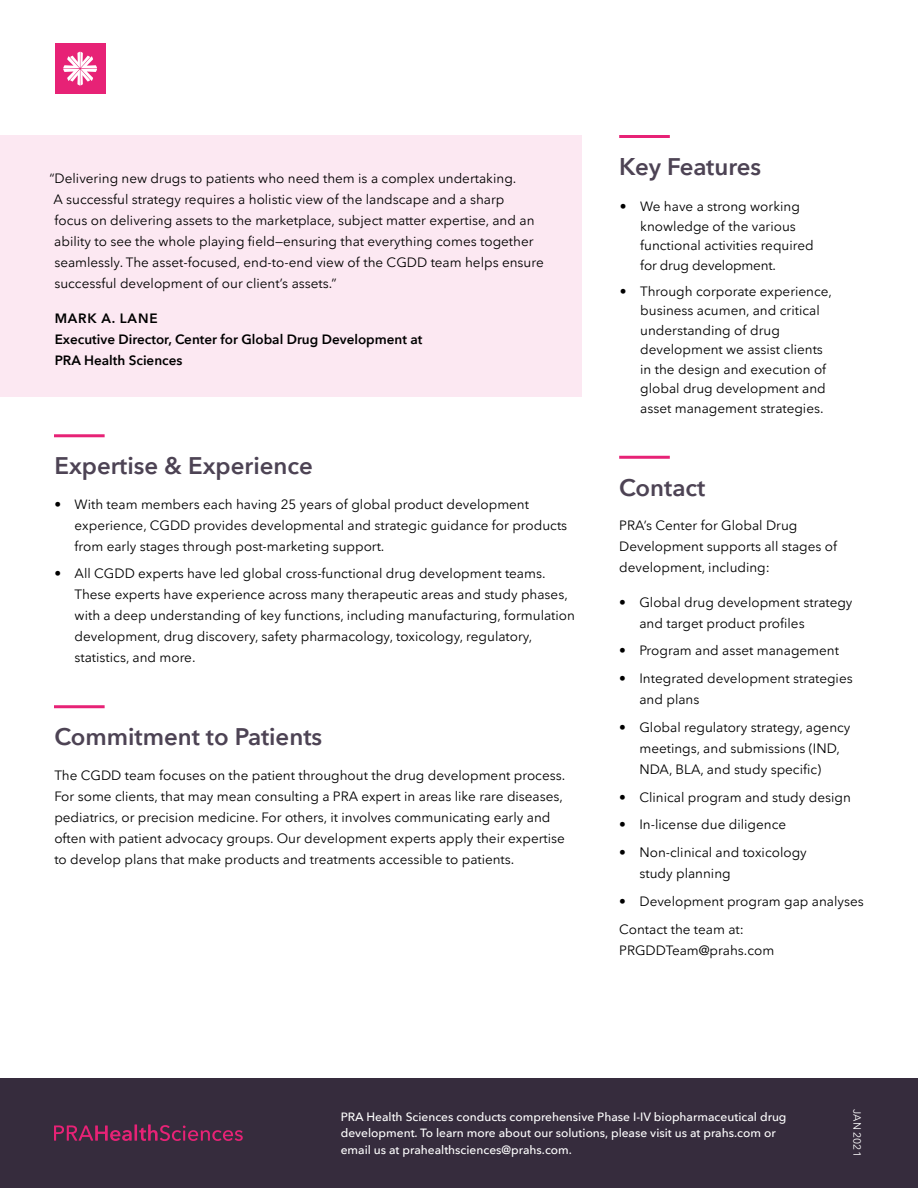
<style>
.page{position:relative;width:918px;height:1188px;background:#fff}
.page>*{position:absolute;margin:0;border:0;box-sizing:border-box;transform-origin:0 0}
.t1{font:600 24px "PRA Sans";color:#4d4354}
.t2{font:13.5px/21px "PRA Sans";color:#000}
.t3{font:600 13.5px/21px "PRA Sans";color:#000}
.t4{font:500 12px/16.5px "PRA Sans";color:#fff}
.t5{font:10.5px "PRA Sans";color:#fff}
</style>
<div class="page">
<div style="left:0;top:1078px;width:918px;height:110px;background:#362c3d"></div>
<svg style="left:54px;top:1125px;width:78px;height:16px"></svg>
<hr style="left:134px;top:1124px;width:3px;height:17px;background:#e72276">
<svg style="left:139px;top:1124px;width:104px;height:17px"></svg>
<div style="left:55px;top:43px;width:50px;height:51px;background:#e72276"></div>
<svg style="left:63px;top:52px;width:34px;height:34px"></svg>
<div style="left:0;top:135px;width:581px;height:262px;background:#fce8f2"></div>
<hr style="left:54px;top:434px;width:51px;height:3px;background:#e72276">
<hr style="left:54px;top:705px;width:51px;height:3px;background:#e72276">
<hr style="left:619px;top:456px;width:51px;height:3px;background:#e72276">
<hr style="left:619px;top:135px;width:51px;height:3px;background:#e72276">
<p class="t2" style="left:54px;top:168px;width:492px;text-indent:-4px">“Delivering new drugs to patients who need them is a complex undertaking.<br>A successful strategy requires a holistic view of the landscape and a sharp<br>focus on delivering assets to the marketplace, subject matter expertise, and an ability to see the whole playing field—ensuring that everything comes together seamlessly. The asset-focused, end-to-end view of the CGDD team helps ensure successful development of our client’s assets.”</p>
<p class="t3" style="left:55px;top:308px;width:369px">MARK A. LANE<br>Executive Director, Center for Global Drug Development at<br>PRA Health Sciences</p>
<h1 class="t1" style="left:54px;top:451px;width:260px">Expertise &amp; Experience</h1>
<p class="t2" style="left:75px;top:493px;width:494px;text-indent:-20px">• With team members each having 25 years of global product development experience, CGDD provides developmental and strategic guidance for products from early stages through post-marketing support.</p>
<p class="t2" style="left:75px;top:563px;width:502px;text-indent:-20px">• All CGDD experts have led global cross-functional drug development teams.<br>These experts have experience across many therapeutic areas and study phases, with a deep understanding of key functions, including manufacturing, formulation development, drug discovery, safety pharmacology, toxicology, regulatory, statistics, and more.</p>
<h1 class="t1" style="left:54px;top:722px;width:269px">Commitment to Patients</h1>
<p class="t2" style="left:54px;top:764px;width:512px">The CGDD team focuses on the patient throughout the drug development process.<br>For some clients, that may mean consulting a PRA expert in areas like rare diseases, pediatrics, or precision medicine. For others, it involves communicating early and often with patient advocacy groups. Our development experts apply their expertise to develop plans that make products and treatments accessible to patients.</p>
<h1 class="t1" style="left:619px;top:152px;width:143px">Key Features</h1>
<p class="t2" style="left:640px;top:197px;width:175px;line-height:19.5px;text-indent:-20px">• We have a strong working knowledge of the various functional activities required for drug development.</p>
<p class="t2" style="left:640px;top:281px;width:193px;line-height:19.5px;text-indent:-20px">• Through corporate experience, business acumen, and critical understanding of drug development we assist clients in the design and execution of global drug development and asset management strategies.</p>
<h1 class="t1" style="left:619px;top:473px;width:88px">Contact</h1>
<p class="t2" style="left:619px;top:515px;width:219px">PRA’s Center for Global Drug<br>Development supports all stages of development, including:</p>
<p class="t2" style="left:639px;top:591px;width:215px;text-indent:-20px">• Global drug development strategy and target product profiles</p>
<p class="t2" style="left:619px;top:640px;width:221px">• Program and asset management</p>
<p class="t2" style="left:639px;top:668px;width:215px;text-indent:-20px">• Integrated development strategies and plans</p>
<p class="t2" style="left:639px;top:717px;width:213px;text-indent:-20px">• Global regulatory strategy, agency meetings, and submissions (IND,<br>NDA, BLA, and study specific)</p>
<p class="t2" style="left:619px;top:786px;width:233px">• Clinical program and study design</p>
<p class="t2" style="left:619px;top:814px;width:168px">• In-license due diligence</p>
<p class="t2" style="left:639px;top:842px;width:169px;text-indent:-20px">• Non-clinical and toxicology study planning</p>
<p class="t2" style="left:619px;top:887px;width:246px;line-height:27.8px">• Development program gap analyses<br>Contact the team at:</p>
<p class="t2" style="left:619px;top:939px;width:157px">PRGDDTeam@prahs.com</p>
<p class="t4" style="left:341px;top:1108px;width:447px">PRA Health Sciences conducts comprehensive Phase I-IV biopharmaceutical drug development. To learn more about our solutions, please visit us at prahs.com or email us at prahealthsciences@prahs.com.</p>
<p class="t5" style="left:863px;top:1109px;width:49px;rotate:90deg">JAN 2021</p>
</div>
